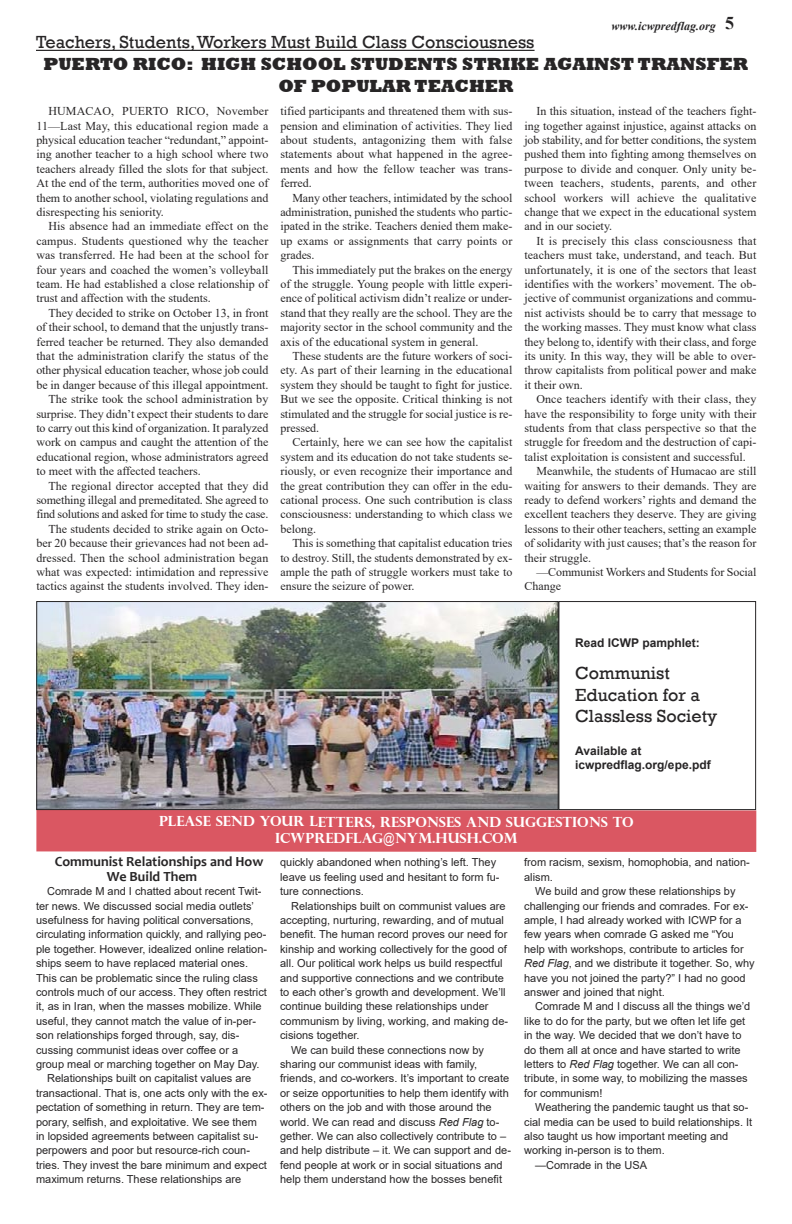
<style>
.page{position:relative;width:792px;height:1224px;background:#fff}
.page>*{position:absolute;margin:0;border:0;box-sizing:border-box;transform-origin:0 0}
.t1{font:18px/21.6px "Rockwell";color:#272526}
.t2{font:800 18px/21.6px "Rockwell";color:#272526;text-align:center}
.t3{font:700 18px "Times New Roman";color:#272526}
.t4{font:700 14px/16.8px "Perpetua Titling";color:#fff;text-align:center}
.t5{font:700 14px/14.4px "Candara";color:#272526}
.t6{font:12px/14.4px "Times New Roman";color:#272526;text-align:justify}
.t7{font:700 12px/14.4px "Arial";color:#272526}
.t8{font:italic 700 12px "Times New Roman";color:#272526}
.t9{font:11px/14.4px "Arial";color:#272526}
.s1{font-style:italic}
</style>
<div class="page">
<div style="left:36px;top:810px;width:720px;height:42px;background:#da5762"></div>
<hr style="left:36px;top:50px;width:499px;height:1px;background:#272526">
<img style="left:38px;top:603px;width:519px;height:205px">
<div style="left:36px;top:601px;width:523px;height:209px;border:1px solid #272526"></div>
<div style="left:559px;top:601px;width:197px;height:209px;border:1px solid #272526"></div>
<p class="t8" style="left:612px;top:19px;width:106px">www.icwpredflag.org</p>
<p class="t3" style="left:725px;top:13px;width:10px">5</p>
<p class="t1" style="left:36px;top:31px;width:500px">Teachers, Students, Workers Must Build Class Consciousness</p>
<p class="t2" style="left:44px;top:53px;width:706px">PUERTO RICO: HIGH SCHOOL STUDENTS STRIKE AGAINST TRANSFER<br>OF POPULAR TEACHER</p>
<p class="t6" style="left:36px;top:104px;width:234px;text-indent:12px">HUMACAO, PUERTO RICO, November 11—Last May, this educational region made a physical education teacher “redundant,” appoint&shy;ing another teacher to a high school where two teachers already filled the slots for that subject.<br>At the end of the term, authorities moved one of them to another school, violating regulations and disrespecting his seniority.</p>
<p class="t6" style="left:36px;top:219px;width:234px;text-indent:12px">His absence had an immediate effect on the campus. Students questioned why the teacher was transferred. He had been at the school for four years and coached the women’s volleyball team. He had established a close relationship of trust and affection with the students.</p>
<p class="t6" style="left:36px;top:306px;width:234px;text-indent:12px">They decided to strike on October 13, in front of their school, to demand that the unjustly trans&shy;ferred teacher be returned. They also demanded that the administration clarify the status of the other physical education teacher, whose job could be in danger because of this illegal appointment.</p>
<p class="t6" style="left:36px;top:392px;width:234px;text-indent:12px">The strike took the school administration by surprise. They didn’t expect their students to dare to carry out this kind of organization. It paralyzed work on campus and caught the attention of the educational region, whose administrators agreed to meet with the affected teachers.</p>
<p class="t6" style="left:36px;top:478px;width:234px;text-indent:12px">The regional director accepted that they did something illegal and premeditated. She agreed to find solutions and asked for time to study the case.</p>
<p class="t6" style="left:36px;top:522px;width:234px;text-indent:12px">The students decided to strike again on Octo&shy;ber 20 because their grievances had not been ad&shy;dressed. Then the school administration began what was expected: intimidation and repressive tactics against the students involved. They iden-</p>
<p class="t6" style="left:280px;top:104px;width:234px">tified participants and threatened them with sus&shy;pension and elimination of activities. They lied about students, antagonizing them with false statements about what happened in the agree&shy;ments and how the fellow teacher was trans&shy;ferred.</p>
<p class="t6" style="left:280px;top:190px;width:234px;text-indent:12px">Many other teachers, intimidated by the school administration, punished the students who partic&shy;ipated in the strike. Teachers denied them make&shy;up exams or assignments that carry points or grades.</p>
<p class="t6" style="left:280px;top:262px;width:234px;text-indent:12px">This immediately put the brakes on the energy of the struggle. Young people with little experi&shy;ence of political activism didn’t realize or under&shy;stand that they really are the school. They are the majority sector in the school community and the axis of the educational system in general.</p>
<p class="t6" style="left:280px;top:349px;width:234px;text-indent:12px">These students are the future workers of soci&shy;ety. As part of their learning in the educational system they should be taught to fight for justice.<br>But we see the opposite. Critical thinking is not stimulated and the struggle for social justice is re&shy;pressed.</p>
<p class="t6" style="left:280px;top:435px;width:234px;text-indent:12px">Certainly, here we can see how the capitalist system and its education do not take students se&shy;riously, or even recognize their importance and the great contribution they can offer in the edu&shy;cational process. One such contribution is class consciousness: understanding to which class we belong.</p>
<p class="t6" style="left:280px;top:536px;width:234px;text-indent:12px">This is something that capitalist education tries to destroy. Still, the students demonstrated by ex&shy;ample the path of struggle workers must take to ensure the seizure of power.</p>
<p class="t6" style="left:524px;top:104px;width:234px;text-indent:12px">In this situation, instead of the teachers fight&shy;ing together against injustice, against attacks on job stability, and for better conditions, the system pushed them into fighting among themselves on purpose to divide and conquer. Only unity be&shy;tween teachers, students, parents, and other school workers will achieve the qualitative change that we expect in the educational system and in our society.</p>
<p class="t6" style="left:524px;top:234px;width:234px;text-indent:12px">It is precisely this class consciousness that teachers must take, understand, and teach. But unfortunately, it is one of the sectors that least identifies with the workers’ movement. The ob&shy;jective of communist organizations and commu&shy;nist activists should be to carry that message to the working masses. They must know what class they belong to, identify with their class, and forge its unity. In this way, they will be able to over&shy;throw capitalists from political power and make it their own.</p>
<p class="t6" style="left:524px;top:392px;width:234px;text-indent:12px">Once teachers identify with their class, they have the responsibility to forge unity with their students from that class perspective so that the struggle for freedom and the destruction of capi&shy;talist exploitation is consistent and successful.</p>
<p class="t6" style="left:524px;top:464px;width:234px;text-indent:12px">Meanwhile, the students of Humacao are still waiting for answers to their demands. They are ready to defend workers’ rights and demand the excellent teachers they deserve. They are giving lessons to their other teachers, setting an example of solidarity with just causes; that’s the reason for their struggle.</p>
<p class="t6" style="left:524px;top:565px;width:234px;text-indent:12px">—Communist Workers and Students for Social<br>Change</p>
<p class="t7" style="left:575px;top:635px;width:126px">Read ICWP pamphlet:</p>
<p class="t1" style="left:575px;top:662px;width:143px">Communist<br>Education for a<br>Classless Society</p>
<p class="t7" style="left:575px;top:743px;width:137px">Available at icwpredflag.org/epe.pdf</p>
<p class="t4" style="left:159px;top:815px;width:476px">PLEASE SEND YOUR LETTERS, RESPONSES AND SUGGESTIONS TO<br>ICWPREDFLAG@NYM.HUSH.COM</p>
<p class="t5" style="left:107px;top:856px;width:158px;text-indent:-52px">Communist Relationships and How<br>We Build Them</p>
<p class="t9" style="left:36px;top:884px;width:233px;text-indent:11px">Comrade M and I chatted about recent Twit&shy;ter news. We discussed social media outlets’ usefulness for having political conversations, circulating information quickly, and rallying peo&shy;ple together. However, idealized online relation&shy;ships seem to have replaced material ones.<br>This can be problematic since the ruling class controls much of our access. They often restrict it, as in Iran, when the masses mobilize. While useful, they cannot match the value of in-per&shy;son relationships forged through, say, dis&shy;cussing communist ideas over coffee or a group meal or marching together on May Day.</p>
<p class="t9" style="left:36px;top:1071px;width:233px;text-indent:11px">Relationships built on capitalist values are transactional. That is, one acts only with the ex&shy;pectation of something in return. They are tem&shy;porary, selfish, and exploitative. We see them in lopsided agreements between capitalist su&shy;perpowers and poor but resource-rich coun&shy;tries. They invest the bare minimum and expect maximum returns. These relationships are</p>
<p class="t9" style="left:280px;top:855px;width:221px">quickly abandoned when nothing’s left. They leave us feeling used and hesitant to form fu&shy;ture connections.</p>
<p class="t9" style="left:280px;top:899px;width:230px;text-indent:11px">Relationships built on communist values are accepting, nurturing, rewarding, and of mutual benefit. The human record proves our need for kinship and working collectively for the good of all. Our political work helps us build respectful and supportive connections and we contribute to each other’s growth and development. We’ll continue building these relationships under communism by living, working, and making de&shy;cisions together.</p>
<p class="t9" style="left:280px;top:1043px;width:232px;text-indent:11px">We can build these connections now by sharing our communist ideas with family, friends, and co-workers. It’s important to create or seize opportunities to help them identify with others on the job and with those around the world. We can read and discuss <span class="s1">Red Flag</span> to&shy;gether. We can also collectively contribute to – and help distribute – it. We can support and de&shy;fend people at work or in social situations and help them understand how the bosses benefit</p>
<p class="t9" style="left:524px;top:855px;width:227px">from racism, sexism, homophobia, and nation&shy;alism.</p>
<p class="t9" style="left:524px;top:884px;width:232px;text-indent:11px">We build and grow these relationships by challenging our friends and comrades. For ex&shy;ample, I had already worked with ICWP for a few years when comrade G asked me “You help with workshops, contribute to articles for <span class="s1">Red Flag</span>, and we distribute it together. So, why have you not joined the party?” I had no good answer and joined that night.</p>
<p class="t9" style="left:524px;top:999px;width:228px;text-indent:11px">Comrade M and I discuss all the things we’d like to do for the party, but we often let life get in the way. We decided that we don’t have to do them all at once and have started to write letters to <span class="s1">Red Flag</span> together. We can all con&shy;tribute, in some way, to mobilizing the masses for communism!</p>
<p class="t9" style="left:524px;top:1100px;width:230px;text-indent:11px">Weathering the pandemic taught us that so&shy;cial media can be used to build relationships. It also taught us how important meeting and working in-person is to them.</p>
<p class="t9" style="left:535px;top:1158px;width:113px">—Comrade in the USA</p>
</div>
